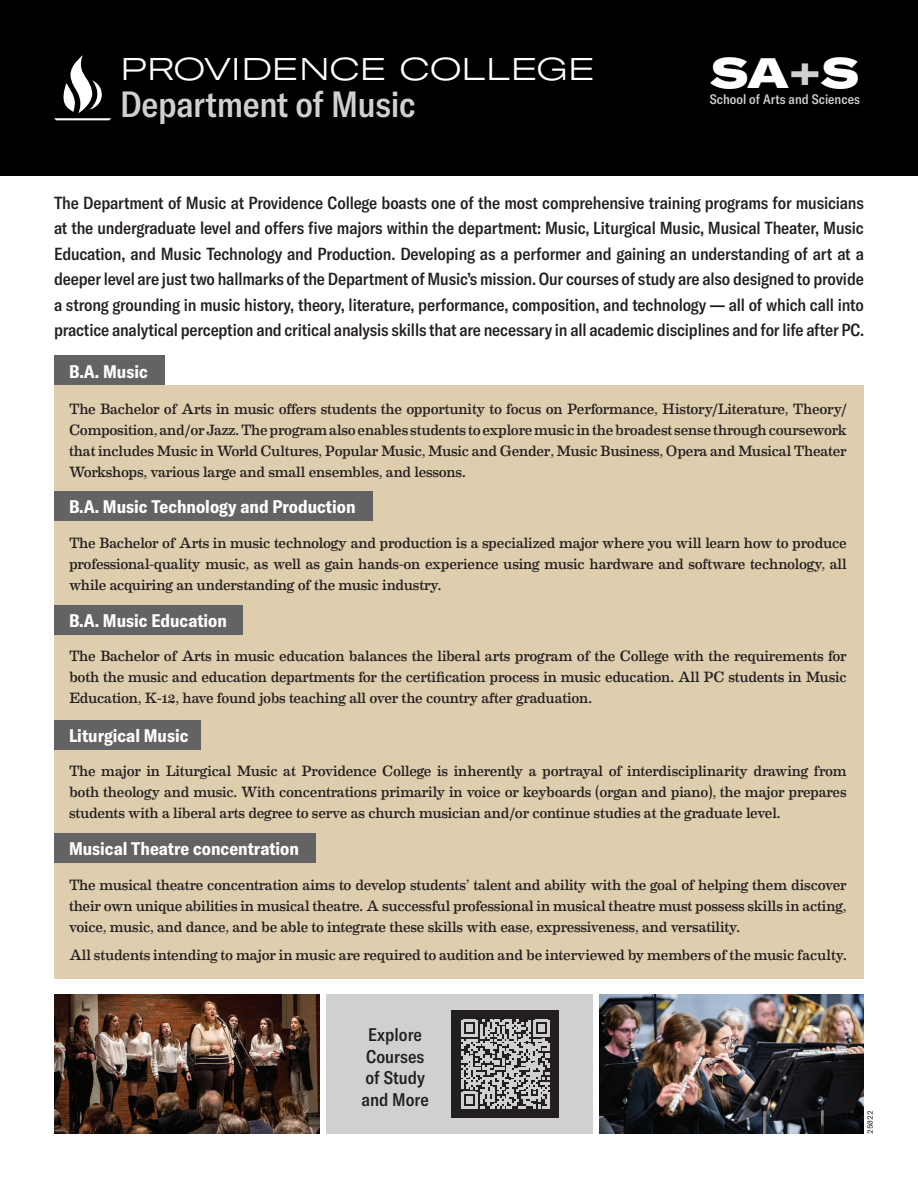
<style>
.page{position:relative;width:918px;height:1188px;background:#fff}
.page>*{position:absolute;margin:0;border:0;box-sizing:border-box;transform-origin:0 0}
.t1{font:42px "GT America Exp Bl";color:#fff}
.t2{font:500 condensed 36px "GT America";letter-spacing:-.01em;color:#cfd0d2}
.t3{font:31.05px "GT America Exp Lt";color:#fff}
.t4{font:700 condensed 18px "GT America";color:#fff}
.t5{font:500 condensed 18px/21.6px "GT America";color:#231f20;text-align:center}
.t6{font:500 condensed 17.25px/25.5px "GT America";letter-spacing:-.01em;color:#231f20;text-align:justify}
.t7{font:15px/21px "Eames Century Modern";letter-spacing:-.015em;color:#231f20;text-align:justify}
.t8{font:500 condensed 13.5px "GT America";color:#cfd0d2}
.t9{font:7.5px "GT America Mono";color:#231f20}
.s1{color:#cfd0d2}
</style>
<div class="page">
<div style="left:0;top:0;width:918px;height:176px;background:#000001"></div>
<svg style="left:54px;top:55px;width:57px;height:65px"></svg>
<img style="left:54px;top:994px;width:266px;height:140px">
<img style="left:599px;top:994px;width:265px;height:140px">
<div style="left:326px;top:994px;width:267px;height:140px;background:#cfd0d2"></div>
<div style="left:452px;top:1010px;width:108px;height:108px;background:#231f20"></div>
<svg style="left:461px;top:1020px;width:89px;height:88px"></svg>
<div style="left:54px;top:385px;width:810px;height:594px;background:#deceae"></div>
<div style="left:54px;top:492px;width:319px;height:29px;background:#636366"></div>
<div style="left:54px;top:605px;width:189px;height:29px;background:#636366"></div>
<div style="left:54px;top:833px;width:261px;height:29px;background:#636366"></div>
<div style="left:54px;top:720px;width:147px;height:29px;background:#636366"></div>
<div style="left:54px;top:356px;width:110px;height:29px;background:#636366"></div>
<h3 class="t3" style="left:120px;top:50px;width:477px">PROVIDENCE COLLEGE</h3>
<h2 class="t2" style="left:120px;top:83px;width:297px">Department of Music</h2>
<h1 class="t1" style="left:711px;top:46px;width:149px">SA<span class="s1">+</span>S</h1>
<p class="t8" style="left:710px;top:92px;width:152px">School of Arts and Sciences</p>
<p class="t6" style="left:54px;top:190px;width:812px">The Department of Music at Providence College boasts one of the most comprehensive training programs for musicians at the undergraduate level and offers five majors within the department: Music, Liturgical Music, Musical Theater, Music Education, and Music Technology and Production. Developing as a performer and gaining an understanding of art at a deeper level are just two hallmarks of the Department of Music’s mission. Our courses of study are also designed to provide a strong grounding in music history, theory, literature, performance, composition, and technology — all of which call into practice analytical perception and critical analysis skills that are necessary in all academic disciplines and for life after PC.</p>
<p class="t4" style="left:69px;top:360px;width:80px">B.A. Music</p>
<p class="t7" style="left:69px;top:397px;width:779px">The Bachelor of Arts in music offers students the opportunity to focus on Performance, History/Literature, Theory/ Composition, and/or Jazz. The program also enables students to explore music in the broadest sense through coursework that includes Music in World Cultures, Popular Music, Music and Gender, Music Business, Opera and Musical Theater Workshops, various large and small ensembles, and lessons.</p>
<p class="t4" style="left:69px;top:496px;width:288px">B.A. Music Technology and Production</p>
<p class="t7" style="left:69px;top:532px;width:779px">The Bachelor of Arts in music technology and production is a specialized major where you will learn how to produce professional-quality music, as well as gain hands-on experience using music hardware and software technology, all while acquiring an understanding of the music industry.</p>
<p class="t4" style="left:69px;top:609px;width:160px">B.A. Music Education</p>
<p class="t7" style="left:69px;top:645px;width:779px">The Bachelor of Arts in music education balances the liberal arts program of the College with the requirements for both the music and education departments for the certification process in music education. All PC students in Music Education, K-12, have found jobs teaching all over the country after graduation.</p>
<p class="t4" style="left:69px;top:724px;width:121px">Liturgical Music</p>
<p class="t7" style="left:69px;top:760px;width:779px">The major in Liturgical Music at Providence College is inherently a portrayal of interdisciplinarity drawing from both theology and music. With concentrations primarily in voice or keyboards (organ and piano), the major prepares students with a liberal arts degree to serve as church musician and/or continue studies at the graduate level.</p>
<p class="t4" style="left:69px;top:838px;width:232px">Musical Theatre concentration</p>
<p class="t7" style="left:69px;top:873px;width:779px">The musical theatre concentration aims to develop students’ talent and ability with the goal of helping them discover their own unique abilities in musical theatre. A successful professional in musical theatre must possess skills in acting, voice, music, and dance, and be able to integrate these skills with ease, expressiveness, and versatility.</p>
<p class="t7" style="left:69px;top:943px;width:779px">All students intending to major in music are required to audition and be interviewed by members of the music faculty.</p>
<p class="t5" style="left:361px;top:1024px;width:69px">Explore<br>Courses of Study and More</p>
<p class="t9" style="left:866px;top:1134px;width:25px;rotate:-90deg">25022</p>
</div>
